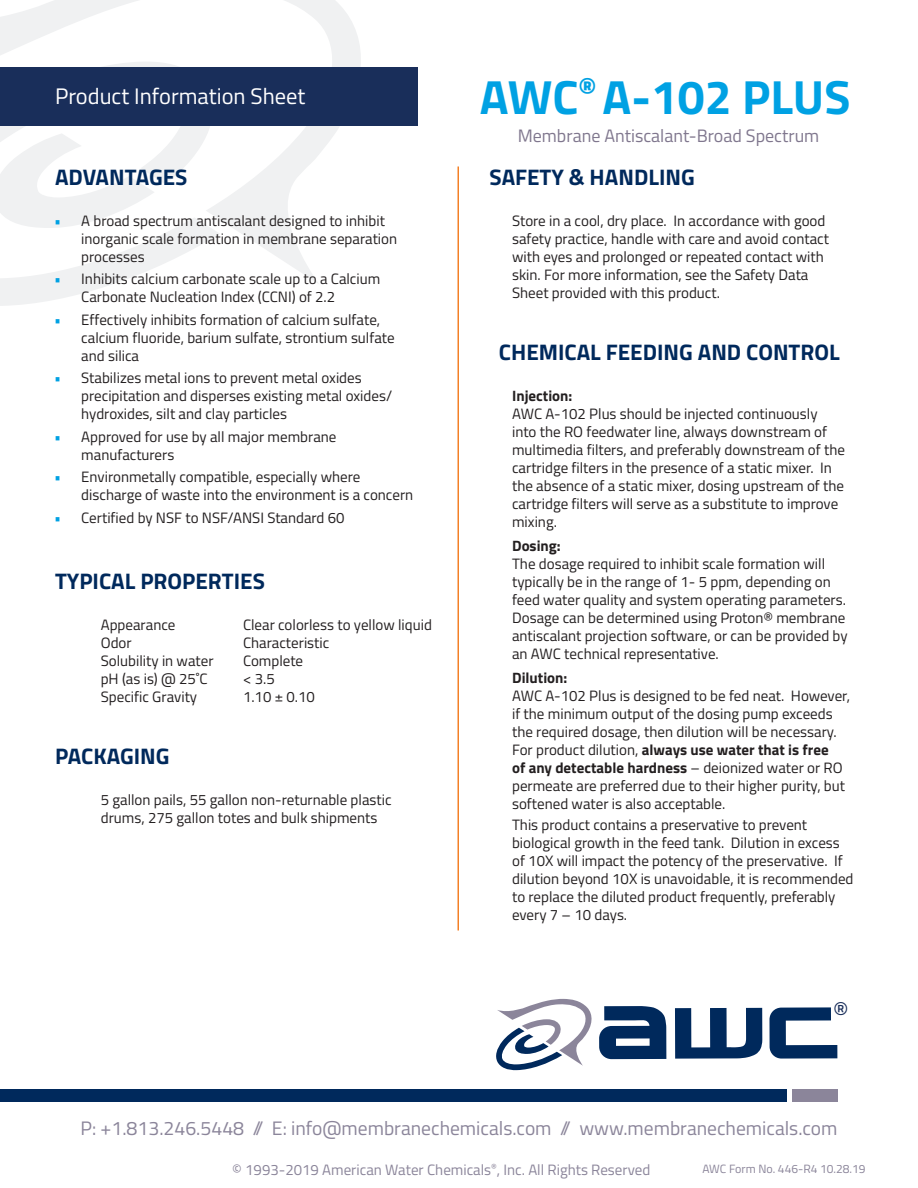
<style>
.page{position:relative;width:918px;height:1188px;background:#fff}
.page>*{position:absolute;margin:0;border:0;box-sizing:border-box;transform-origin:0 0}
.t1{font:700 48px "Titillium Web";color:#00a1e3}
.t2{font:24px "Titillium Web";color:#192e5a}
.t3{font:700 22.5px "Titillium Web";color:#00295c}
.t4{font:22.5px "Titillium Web";color:#fff}
.t5{font:19.5px "Titillium Web";color:#8b859a}
.t6{font:18px "Titillium Web";color:#80778e}
.t7{font:15px/18px "Titillium Web";color:#231f20}
.t8{font:15px "Titillium Web";color:#8b859a}
.t9{font:700 15px "Titillium Web";color:#231f20}
.t10{font:12px "Titillium Web";color:#8b859a}
.s1{color:#00a1e3}
.s2{font-weight:700}
</style>
<div class="page">
<svg style="left:675px;top:1008px;width:87px;height:51px"></svg>
<svg style="left:769px;top:1007px;width:68px;height:52px"></svg>
<svg style="left:496px;top:999px;width:170px;height:71px"></svg>
<svg style="left:0;top:285px;width:109px;height:21px;fill:#f0f1f2"></svg>
<svg style="left:0;top:0;width:370px;height:285px"></svg>
<div style="left:0;top:68px;width:418px;height:58px;background:#192e5a"></div>
<hr style="left:458px;top:167px;width:1px;height:763px;background:#f48026">
<div style="left:0;top:1090px;width:786px;height:12px;background:#00295c"></div>
<div style="left:792px;top:1090px;width:45px;height:12px;background:#8b859a"></div>
<h3 class="t4" style="left:55px;top:80px;width:252px">Product Information Sheet</h3>
<h1 class="t1" style="left:480px;top:61px;width:372px">AWC<sup>®</sup> A-102 PLUS</h1>
<p class="t6" style="left:518px;top:122px;width:303px">Membrane Antiscalant-Broad Spectrum</p>
<h3 class="t3" style="left:55px;top:160px;width:134px">ADVANTAGES</h3>
<h3 class="t3" style="left:490px;top:160px;width:207px">SAFETY &amp; HANDLING</h3>
<p class="t7" style="left:81px;top:211px;width:317px;text-indent:-27px"><span class="s1">•</span> A broad spectrum antiscalant designed to inhibit inorganic scale formation in membrane separation processes</p>
<p class="t7" style="left:81px;top:269px;width:301px;text-indent:-27px"><span class="s1">•</span> Inhibits calcium carbonate scale up to a Calcium<br>Carbonate Nucleation Index (CCNI) of 2.2</p>
<p class="t7" style="left:81px;top:310px;width:315px;text-indent:-27px"><span class="s1">•</span> Effectively inhibits formation of calcium sulfate, calcium fluoride, barium sulfate, strontium sulfate and silica</p>
<p class="t7" style="left:81px;top:368px;width:312px;text-indent:-27px"><span class="s1">•</span> Stabilizes metal ions to prevent metal oxides precipitation and disperses existing metal oxides/ hydroxides, silt and clay particles</p>
<p class="t7" style="left:81px;top:427px;width:257px;text-indent:-27px"><span class="s1">•</span> Approved for use by all major membrane manufacturers</p>
<p class="t7" style="left:81px;top:467px;width:333px;text-indent:-27px"><span class="s1">•</span> Environmetally compatible, especially where discharge of waste into the environment is a concern</p>
<p class="t7" style="left:54px;top:508px;width:292px"><span class="s1">•</span> Certified by NSF to NSF/ANSI Standard 60</p>
<h3 class="t3" style="left:55px;top:564px;width:211px">TYPICAL PROPERTIES</h3>
<p class="t7" style="left:101px;top:615px;width:114px">Appearance<br>Odor<br>Solubility in water pH (as is) @ 25˚C<br>Specific Gravity</p>
<p class="t7" style="left:243px;top:615px;width:190px">Clear colorless to yellow liquid<br>Characteristic<br>Complete<br>&lt; 3.5<br>1.10 ± 0.10</p>
<h3 class="t3" style="left:55px;top:739px;width:116px">PACKAGING</h3>
<p class="t7" style="left:101px;top:790px;width:292px">5 gallon pails, 55 gallon non-returnable plastic drums, 275 gallon totes and bulk shipments</p>
<p class="t7" style="left:512px;top:211px;width:318px">Store in a cool, dry place. In accordance with good safety practice, handle with care and avoid contact with eyes and prolonged or repeated contact with skin. For more information, see the Safety Data Sheet provided with this product.</p>
<h3 class="t3" style="left:499px;top:335px;width:342px">CHEMICAL FEEDING AND CONTROL</h3>
<p class="t9" style="left:512px;top:384px;width:62px">Injection:</p>
<p class="t7" style="left:512px;top:404px;width:334px">AWC A-102 Plus should be injected continuously into the RO feedwater line, always downstream of multimedia filters, and preferably downstream of the cartridge filters in the presence of a static mixer. In the absence of a static mixer, dosing upstream of the cartridge filters will serve as a substitute to improve mixing.</p>
<p class="t9" style="left:512px;top:534px;width:50px">Dosing:</p>
<p class="t7" style="left:512px;top:554px;width:337px">The dosage required to inhibit scale formation will typically be in the range of 1- 5 ppm, depending on feed water quality and system operating parameters.<br>Dosage can be determined using Proton® membrane antiscalant projection software, or can be provided by an AWC technical representative.</p>
<p class="t9" style="left:512px;top:666px;width:57px">Dilution:</p>
<p class="t7" style="left:512px;top:686px;width:339px">AWC A-102 Plus is designed to be fed neat. However, if the minimum output of the dosing pump exceeds the required dosage, then dilution will be necessary.<br>For product dilution, <span class="s2">always use water that is free<br>of any detectable hardness</span> – deionized water or RO permeate are preferred due to their higher purity, but softened water is also acceptable.</p>
<p class="t7" style="left:512px;top:815px;width:343px">This product contains a preservative to prevent biological growth in the feed tank. Dilution in excess of 10X will impact the potency of the preservative. If dilution beyond 10X is unavoidable, it is recommended to replace the diluted product frequently, preferably every 7 – 10 days.</p>
<h2 class="t2" style="left:833px;top:993px;width:17px">®</h2>
<h3 class="t5" style="left:80px;top:1114px;width:759px">P: +1.813.246.5448 // E: info@membranechemicals.com // www.membranechemicals.com</h3>
<p class="t8" style="left:232px;top:1158px;width:420px">© 1993-2019 American Water Chemicals<sup>®</sup>, Inc. All Rights Reserved</p>
<p class="t10" style="left:702px;top:1160px;width:165px">AWC Form No. 446-R4 10.28.19</p>
</div>
